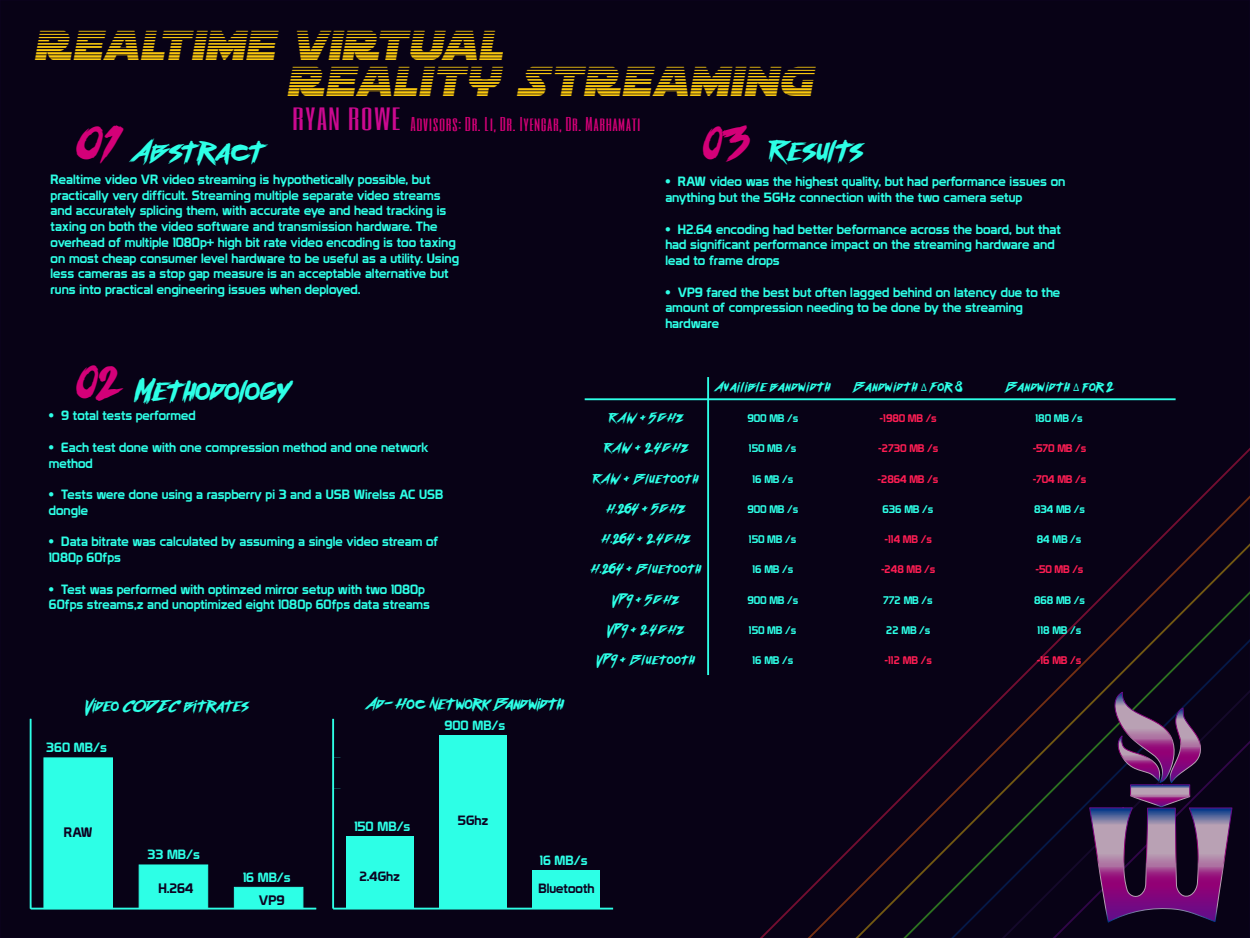
<style>
.page{position:relative;width:1250px;height:938px;background:#080216}
.page>*{position:absolute;margin:0;border:0;box-sizing:border-box;transform-origin:0 0}
.t1{font:45px "Soloist Gradient";color:#f9c80e}
.t2{font:35px "outrunfuture";color:#d40078;scale:1.22 1}
.t3{font:35px "outrunfuture";color:#d40078}
.t4{font:35px "outrunfuture";color:#d40078;scale:.9 1}
.t5{font:23.75px "outrunfuture";letter-spacing:-.06em;color:#2dffe6}
.t6{font:23.75px "outrunfuture";letter-spacing:-.08em;color:#2dffe6}
.t7{font:16.62px "Six Caps";letter-spacing:.02em;color:#d40078;scale:1.49 1}
.t8{font:13.38px "Prototype";color:#0d0221}
.t9{font:13.12px/15.8px "Prototype";color:#2dffe6}
.t10{font:13.12px "outrunfuture";letter-spacing:-.07em;color:#2dffe6}
.t11{font:13.12px "Prototype";color:#0d0221}
.t12{font:10.81px "outrunfuture";letter-spacing:.005em;color:#2dffe6}
.t13{font:10.81px "Prototype";letter-spacing:-.02em;color:#2dffe6}
.t14{font:10.81px "Prototype";letter-spacing:-.015em;color:#fd1d53}
.s1{font-size:26.75px;color:#cc0990}
.s2{font-family:"Cambria"}
</style>
<div class="page">
<svg style="left:647px;top:377px;width:603px;height:561px"></svg>
<div style="left:0;top:523px;width:1250px;height:320px;background:#080216"></div>
<hr style="left:707px;top:377px;width:2px;height:298px;background:#2dffe6">
<hr style="left:585px;top:398px;width:591px;height:2px;background:#2dffe6">
<hr style="left:31px;top:907px;width:285px;height:2px;background:#2dffe6">
<svg style="left:29px;top:718px;width:87px;height:192px"></svg>
<hr style="left:30px;top:718px;width:2px;height:190px;background:#2dffe6">
<div style="left:44px;top:757px;width:69px;height:151px;background:#2dffe6"></div>
<div style="left:139px;top:864px;width:69px;height:44px;background:#2dffe6;border:1px solid #2dffe6"></div>
<div style="left:234px;top:887px;width:69px;height:21px;background:#2dffe6;border:1px solid #2dffe6"></div>
<hr style="left:333px;top:907px;width:280px;height:2px;background:#2dffe6">
<hr style="left:332px;top:718px;width:2px;height:190px;background:#2dffe6">
<div style="left:346px;top:836px;width:67px;height:72px;background:#2dffe6"></div>
<div style="left:440px;top:735px;width:67px;height:173px;background:#2dffe6"></div>
<div style="left:533px;top:870px;width:67px;height:38px;background:#2dffe6"></div>
<svg style="left:1089px;top:560px;width:161px;height:378px"></svg>
<h1 class="t1" style="left:33px;top:22px;width:471px">REALTIME VIRTUAL</h1>
<h1 class="t1" style="left:286px;top:57px;width:528px">REALITY STREAMING</h1>
<p class="t7" style="left:292px;top:112px;width:235px"><span class="s1">RYAN ROWE</span> Advisors: Dr. Li, Dr. Iyengar, Dr. Marhamati</p>
<h2 class="t2" style="left:77px;top:124px;width:38px">01</h2>
<h3 class="t5" style="left:131px;top:139px;width:137px">Abstract</h3>
<p class="t9" style="left:51px;top:171px;width:410px">Realtime video VR video streaming is hypothetically possible, but practically very difficult. Streaming multiple separate video streams and accurately splicing them, with accurate eye and head tracking is taxing on both the video software and transmission hardware. The overhead of multiple 1080p+ high bit rate video encoding is too taxing on most cheap consumer level hardware to be useful as a utility. Using less cameras as a stop gap measure is an acceptable alternative but runs into practical engineering issues when deployed.</p>
<h2 class="t4" style="left:703px;top:124px;width:53px">03</h2>
<h3 class="t6" style="left:769px;top:138px;width:97px">Results</h3>
<p class="t9" style="left:665px;top:174px;width:402px">• RAW video was the highest quality, but had performance issues on anything but the 5GHz connection with the two camera setup</p>
<p class="t9" style="left:665px;top:221px;width:397px">• H2.64 encoding had better beformance across the board, but that had significant performance impact on the streaming hardware and lead to frame drops</p>
<p class="t9" style="left:665px;top:284px;width:396px">• VP9 fared the best but often lagged behind on latency due to the amount of compression needing to be done by the streaming hardware</p>
<h2 class="t3" style="left:77px;top:363px;width:43px">02</h2>
<h3 class="t5" style="left:134px;top:377px;width:159px">Methodology</h3>
<p class="t9" style="left:49px;top:407px;width:148px">• 9 total tests performed</p>
<p class="t9" style="left:49px;top:439px;width:381px">• Each test done with one compression method and one network method</p>
<p class="t9" style="left:49px;top:486px;width:396px">• Tests were done using a raspberry pi 3 and a USB Wirelss AC USB dongle</p>
<p class="t9" style="left:49px;top:533px;width:391px">• Data bitrate was calculated by assuming a single video stream of<br>1080p 60fps</p>
<p class="t9" style="left:49px;top:581px;width:383px">• Test was performed with optimzed mirror setup with two 1080p<br>60fps streams,z and unoptimized eight 1080p 60fps data streams</p>
<p class="t10" style="left:85px;top:698px;width:166px">Video CODEC bitrates</p>
<p class="t9" style="left:46px;top:739px;width:62px">360 MB/s</p>
<p class="t10" style="left:366px;top:697px;width:200px">Ad-Hoc Network Bandwidth</p>
<p class="t9" style="left:444px;top:717px;width:63px">900 MB/s</p>
<p class="t12" style="left:609px;top:412px;width:76px">RAW + 5GHz</p>
<p class="t12" style="left:604px;top:442px;width:86px">RAW + 2.4GHz</p>
<p class="t12" style="left:593px;top:472px;width:108px">RAW + Bluetooth</p>
<p class="t12" style="left:606px;top:502px;width:81px">H.264 + 5GHz</p>
<p class="t12" style="left:601px;top:533px;width:91px">H.264 + 2.4GHz</p>
<p class="t12" style="left:591px;top:563px;width:113px">H.264 + Bluetooth</p>
<p class="t12" style="left:613px;top:593px;width:68px">VP9 + 5GHz</p>
<p class="t12" style="left:608px;top:624px;width:78px">VP9 + 2.4GHz</p>
<p class="t12" style="left:597px;top:654px;width:100px">VP9 + Bluetooth</p>
<p class="t12" style="left:715px;top:381px;width:118px">Availible bandwidth</p>
<p class="t13" style="left:748px;top:411px;width:52px">900 MB /s</p>
<p class="t13" style="left:749px;top:442px;width:49px">150 MB /s</p>
<p class="t13" style="left:752px;top:472px;width:42px">16 MB /s</p>
<p class="t13" style="left:748px;top:502px;width:52px">900 MB /s</p>
<p class="t13" style="left:749px;top:533px;width:49px">150 MB /s</p>
<p class="t13" style="left:752px;top:563px;width:42px">16 MB /s</p>
<p class="t13" style="left:748px;top:593px;width:52px">900 MB /s</p>
<p class="t13" style="left:749px;top:623px;width:49px">150 MB /s</p>
<p class="t13" style="left:752px;top:654px;width:42px">16 MB /s</p>
<p class="t12" style="left:853px;top:381px;width:111px">Bandwidth <span class="s2">Δ</span> For 8</p>
<p class="t14" style="left:880px;top:411px;width:59px">-1980 MB /s</p>
<p class="t14" style="left:878px;top:442px;width:62px">-2730 MB /s</p>
<p class="t14" style="left:878px;top:472px;width:62px">-2864 MB /s</p>
<p class="t13" style="left:882px;top:502px;width:52px">636 MB /s</p>
<p class="t14" style="left:885px;top:533px;width:49px">-114 MB /s</p>
<p class="t14" style="left:881px;top:563px;width:56px">-248 MB /s</p>
<p class="t13" style="left:883px;top:593px;width:51px">772 MB /s</p>
<p class="t13" style="left:886px;top:623px;width:46px">22 MB /s</p>
<p class="t14" style="left:885px;top:654px;width:49px">-112 MB /s</p>
<p class="t8" style="left:64px;top:824px;width:30px">RAW</p>
<p class="t9" style="left:147px;top:846px;width:54px">33 MB/s</p>
<p class="t8" style="left:158px;top:880px;width:37px">H.264</p>
<p class="t9" style="left:243px;top:869px;width:49px">16 MB/s</p>
<p class="t8" style="left:259px;top:892px;width:27px">VP9</p>
<p class="t9" style="left:354px;top:818px;width:58px">150 MB/s</p>
<p class="t11" style="left:359px;top:868px;width:42px">2.4Ghz</p>
<p class="t11" style="left:458px;top:812px;width:32px">5Ghz</p>
<p class="t9" style="left:540px;top:852px;width:49px">16 MB/s</p>
<p class="t11" style="left:538px;top:880px;width:58px">Bluetooth</p>
<p class="t12" style="left:1006px;top:381px;width:109px">Bandwidth <span class="s2">Δ</span> for 2</p>
<p class="t13" style="left:1036px;top:411px;width:49px">180 MB /s</p>
<p class="t14" style="left:1033px;top:442px;width:55px">-570 MB /s</p>
<p class="t14" style="left:1033px;top:472px;width:55px">-704 MB /s</p>
<p class="t13" style="left:1034px;top:502px;width:52px">834 MB /s</p>
<p class="t13" style="left:1037px;top:533px;width:46px">84 MB /s</p>
<p class="t14" style="left:1036px;top:563px;width:50px">-50 MB /s</p>
<p class="t13" style="left:1034px;top:593px;width:52px">868 MB /s</p>
<p class="t13" style="left:1038px;top:623px;width:45px">118 MB /s</p>
<p class="t14" style="left:1037px;top:654px;width:46px">-16 MB /s</p>
</div>
